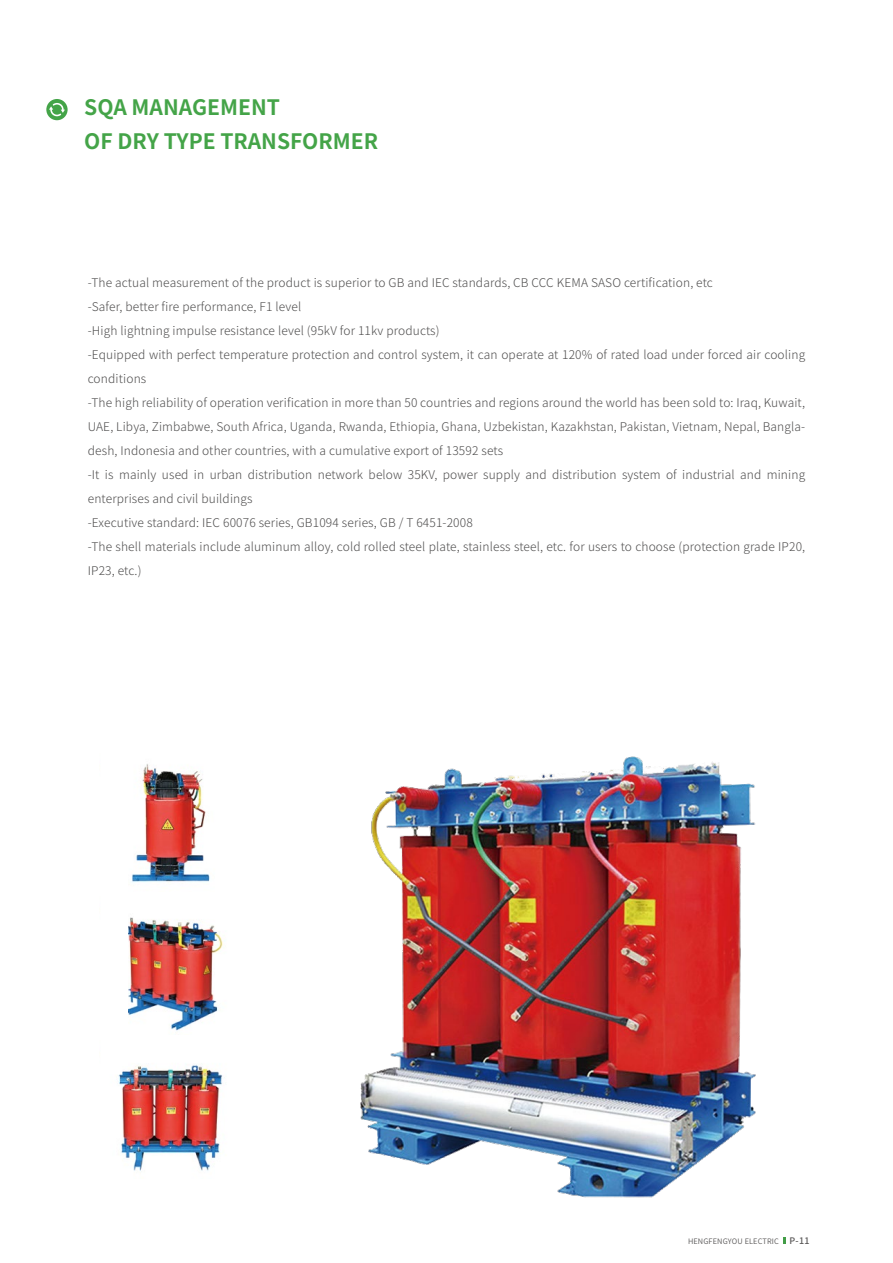
<style>
.page{position:relative;width:893px;height:1263px;background:#fff}
.page>*{position:absolute;margin:0;border:0;box-sizing:border-box;transform-origin:0 0}
.t1{font:700 21.3px/34px "Source Han Sans CN";color:#44a448}
.t2{font:300 12px/24px "Source Han Sans CN";letter-spacing:.01em;color:#4e4d4d}
.t3{font:7.5px "Source Han Sans CN";letter-spacing:.02em;color:#595757}
.s1{font-weight:500;font-size:9px}
</style>
<div class="page">
<img style="left:360px;top:756px;width:396px;height:442px">
<img style="left:118px;top:1064px;width:104px;height:107px">
<img style="left:128px;top:917px;width:95px;height:114px">
<img style="left:131px;top:764px;width:79px;height:119px">
<div style="left:101px;top:753px;width:27px;height:313px;background:#fff"></div>
<svg style="left:46px;top:99px;width:22px;height:21px"></svg>
<svg style="left:49px;top:103px;width:16px;height:13px"></svg>
<svg style="left:783px;top:1237px;width:2px;height:7px"></svg>
<h1 class="t1" style="left:84px;top:90px;width:295px">SQA MANAGEMENT<br>OF DRY TYPE TRANSFORMER</h1>
<p class="t2" style="left:88px;top:271px;width:719px">-The actual measurement of the product is superior to GB and IEC standards, CB CCC KEMA SASO certification, etc<br>-Safer, better fire performance, F1 level<br>-High lightning impulse resistance level (95kV for 11kv products)<br>-Equipped with perfect temperature protection and control system, it can operate at 120% of rated load under forced air cooling conditions<br>-The high reliability of operation verification in more than 50 countries and regions around the world has been sold to: Iraq, Kuwait, UAE, Libya, Zimbabwe, South Africa, Uganda, Rwanda, Ethiopia, Ghana, Uzbekistan, Kazakhstan, Pakistan, Vietnam, Nepal, Bangla&shy;desh, Indonesia and other countries, with a cumulative export of 13592 sets<br>-It is mainly used in urban distribution network below 35KV, power supply and distribution system of industrial and mining enterprises and civil buildings<br>-Executive standard: IEC 60076 series, GB1094 series, GB / T 6451-2008<br>-The shell materials include aluminum alloy, cold rolled steel plate, stainless steel, etc. for users to choose (protection grade IP20, IP23, etc.)</p>
<p class="t3" style="left:688px;top:1237px;width:123px">HENGFENGYOU ELECTRIC <span class="s1">P-11</span></p>
</div>
